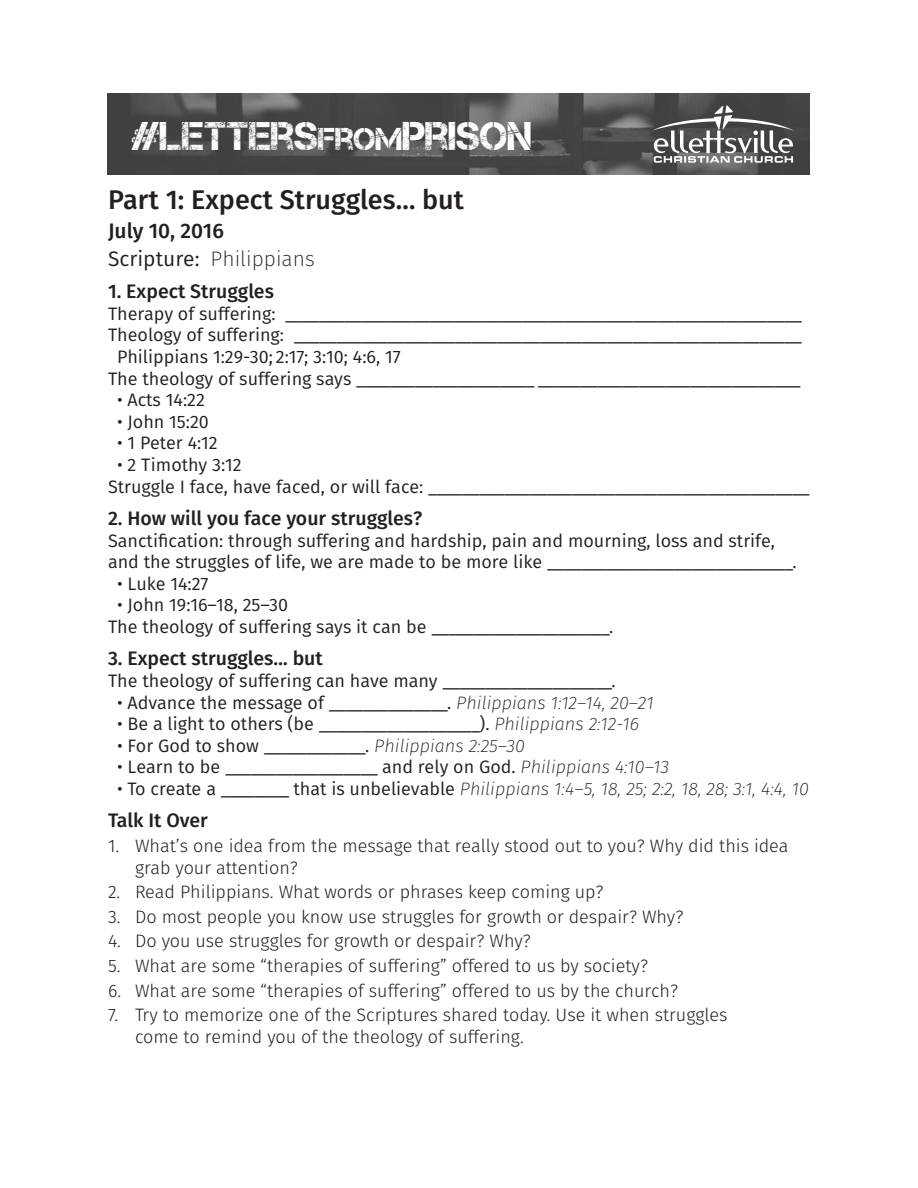
<style>
.page{position:relative;width:918px;height:1188px;background:#fff}
.page>*{position:absolute;margin:0;border:0;box-sizing:border-box;transform-origin:0 0}
.t1{font:39.9px "Captureit";color:#fff}
.t2{font:500 27px "Fira Sans";color:#231f20}
.t3{font:500 21px/28.2px "Fira Sans";color:#231f20}
.t4{font:500 19.5px "Fira Sans";color:#231f20}
.t5{font:18px/21.6px "Fira Sans";color:#231f20}
.t6{font:300 18px/21.6px "Fira Sans";color:#231f20}
.t7{font:italic 200 18px "Fira Sans";color:#231f20}
.s1{font-size:31.5px}
.s2{font-weight:400}
.s3{font-weight:200}
.s4{font-weight:200;font-style:italic}
.s5{font-weight:400;font-style:normal}
</style>
<div class="page">
<img style="left:107px;top:94px;width:702px;height:81px">
<svg style="left:652px;top:105px;width:142px;height:58px;background:#737272"></svg>
<h1 class="t1" style="left:132px;top:114px;width:402px">#LETTERS<span class="s1">FROM</span>PRISON</h1>
<h2 class="t2" style="left:108px;top:181px;width:357px">Part 1: Expect Struggles… but</h2>
<p class="t3" style="left:108px;top:216px;width:208px">July 10, 2016<br><span class="s2">Scripture:</span> <span class="s3">Philippians</span></p>
<p class="t4" style="left:108px;top:278px;width:168px">1. Expect Struggles</p>
<p class="t5" style="left:108px;top:303px;width:696px">Therapy of suffering: _____________________________________________________________</p>
<p class="t5" style="left:108px;top:324px;width:696px">Theology of suffering: ____________________________________________________________</p>
<p class="t5" style="left:117px;top:346px;width:285px">Philippians 1:29-30; 2:17; 3:10; 4:6, 17</p>
<p class="t5" style="left:108px;top:367px;width:694px">The theology of suffering says _____________________ _______________________________</p>
<p class="t5" style="left:117px;top:389px;width:89px">• Acts 14:22</p>
<p class="t5" style="left:117px;top:411px;width:93px">• John 15:20</p>
<p class="t5" style="left:117px;top:432px;width:102px">• 1 Peter 4:12</p>
<p class="t5" style="left:108px;top:454px;width:703px;text-indent:9px">• 2 Timothy 3:12<br>Struggle I face, have faced, or will face: _____________________________________________</p>
<p class="t4" style="left:108px;top:505px;width:316px">2. How will you face your struggles?</p>
<p class="t5" style="left:108px;top:529px;width:690px">Sanctification: through suffering and hardship, pain and mourning, loss and strife, and the struggles of life, we are made to be more like _____________________________.</p>
<p class="t5" style="left:117px;top:573px;width:93px">• Luke 14:27</p>
<p class="t5" style="left:108px;top:594px;width:507px;text-indent:9px">• John 19:16–18, 25–30<br>The theology of suffering says it can be _____________________.</p>
<p class="t4" style="left:108px;top:645px;width:216px">3. Expect struggles… but</p>
<p class="t5" style="left:108px;top:670px;width:509px">The theology of suffering can have many ____________________.</p>
<p class="t5" style="left:117px;top:691px;width:538px">• Advance the message of ______________. <span class="s4">Philippians 1:12–14, 20–21</span></p>
<p class="t5" style="left:117px;top:713px;width:524px">• Be a light to others (be ___________________). <span class="s4">Philippians 2:12-16</span></p>
<p class="t5" style="left:117px;top:735px;width:410px">• For God to show ____________. <span class="s4">Philippians 2:25–30</span></p>
<p class="t5" style="left:117px;top:756px;width:554px">• Learn to be __________________ and rely on God. <span class="s4">Philippians 4:10–13</span></p>
<p class="t7" style="left:117px;top:776px;width:693px"><span class="s5">• To create a ________ that is unbelievable</span> Philippians 1:4–5, 18, 25; 2:2, 18, 28; 3:1, 4:4, 10</p>
<p class="t4" style="left:108px;top:807px;width:101px">Talk It Over</p>
<p class="t6" style="left:135px;top:835px;width:655px;text-indent:-27px">1. What’s one idea from the message that really stood out to you? Why did this idea grab your attention?</p>
<p class="t6" style="left:108px;top:881px;width:497px">2. Read Philippians. What words or phrases keep coming up?</p>
<p class="t6" style="left:108px;top:906px;width:577px">3. Do most people you know use struggles for growth or despair? Why?</p>
<p class="t6" style="left:108px;top:930px;width:424px">4. Do you use struggles for growth or despair? Why?</p>
<p class="t6" style="left:108px;top:955px;width:542px">5. What are some “therapies of suffering” offered to us by society?</p>
<p class="t6" style="left:108px;top:980px;width:572px">6. What are some “therapies of suffering” offered to us by the church?</p>
<p class="t6" style="left:135px;top:1004px;width:594px;text-indent:-27px">7. Try to memorize one of the Scriptures shared today. Use it when struggles come to remind you of the theology of suffering.</p>
</div>
